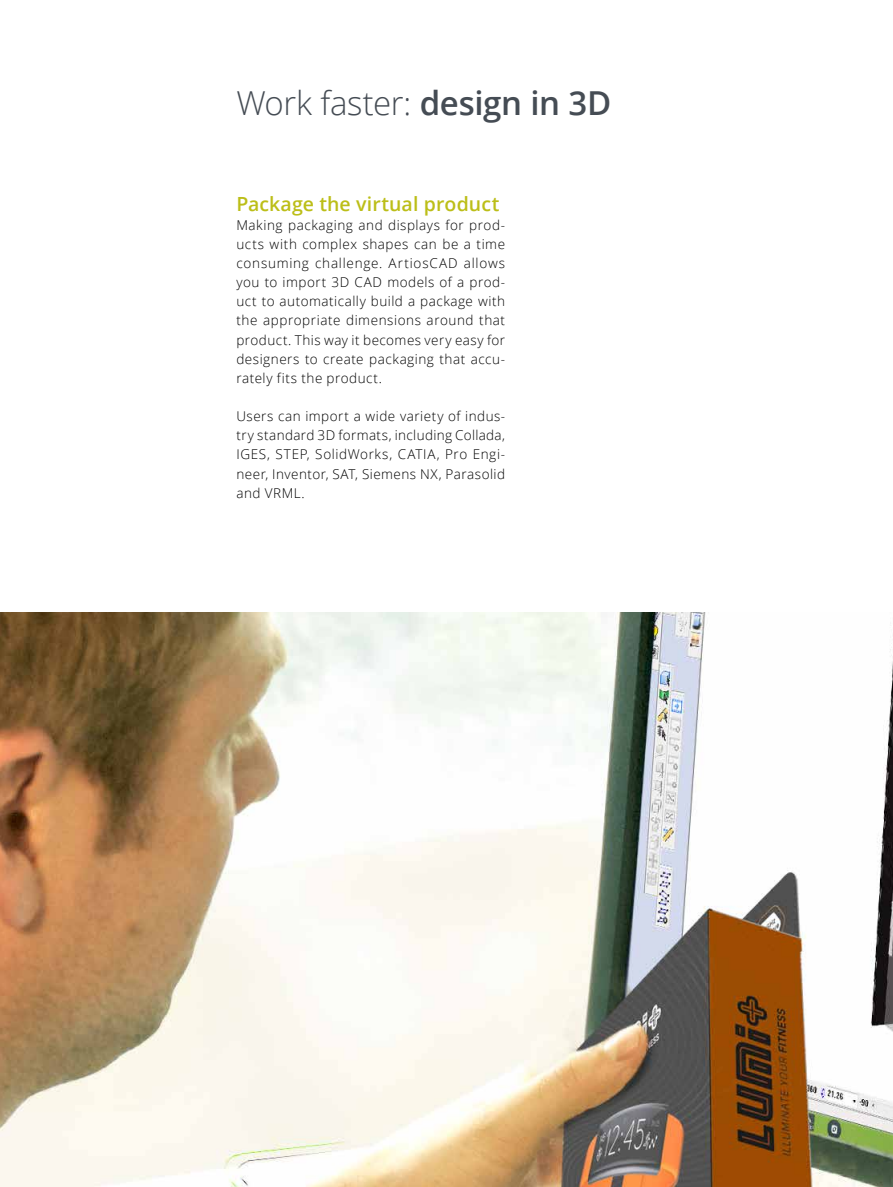
<style>
.page{position:relative;width:893px;height:1187px;background:#fff}
.page>*{position:absolute;margin:0;border:0;box-sizing:border-box;transform-origin:0 0}
.t1{font:300 33px "Open Sans";letter-spacing:-.015em;color:#454c54}
.t2{font:600 19.5px "Open Sans";letter-spacing:.005em;color:#bcbe18}
.t3{font:300 13.5px/19.2px "Open Sans";letter-spacing:.035em;color:#000;text-align:justify}
.s1{font-weight:600}
</style>
<div class="page">
<img style="left:0;top:612px;width:893px;height:574px">
<h1 class="t1" style="left:236px;top:80px;width:376px">Work faster: <span class="s1">design in 3D</span></h1>
<h2 class="t2" style="left:236px;top:190px;width:264px">Package the virtual product</h2>
<p class="t3" style="left:236px;top:215px;width:270px">Making packaging and displays for prod&shy;ucts with complex shapes can be a time consuming challenge. ArtiosCAD allows you to import 3D CAD models of a prod&shy;uct to automatically build a package with the appropriate dimensions around that product. This way it becomes very easy for designers to create packaging that accu&shy;rately fits the product.</p>
<p class="t3" style="left:236px;top:406px;width:270px">Users can import a wide variety of indus&shy;try standard 3D formats, including Collada, IGES, STEP, SolidWorks, CATIA, Pro Engi&shy;neer, Inventor, SAT, Siemens NX, Parasolid and VRML.</p>
</div>
